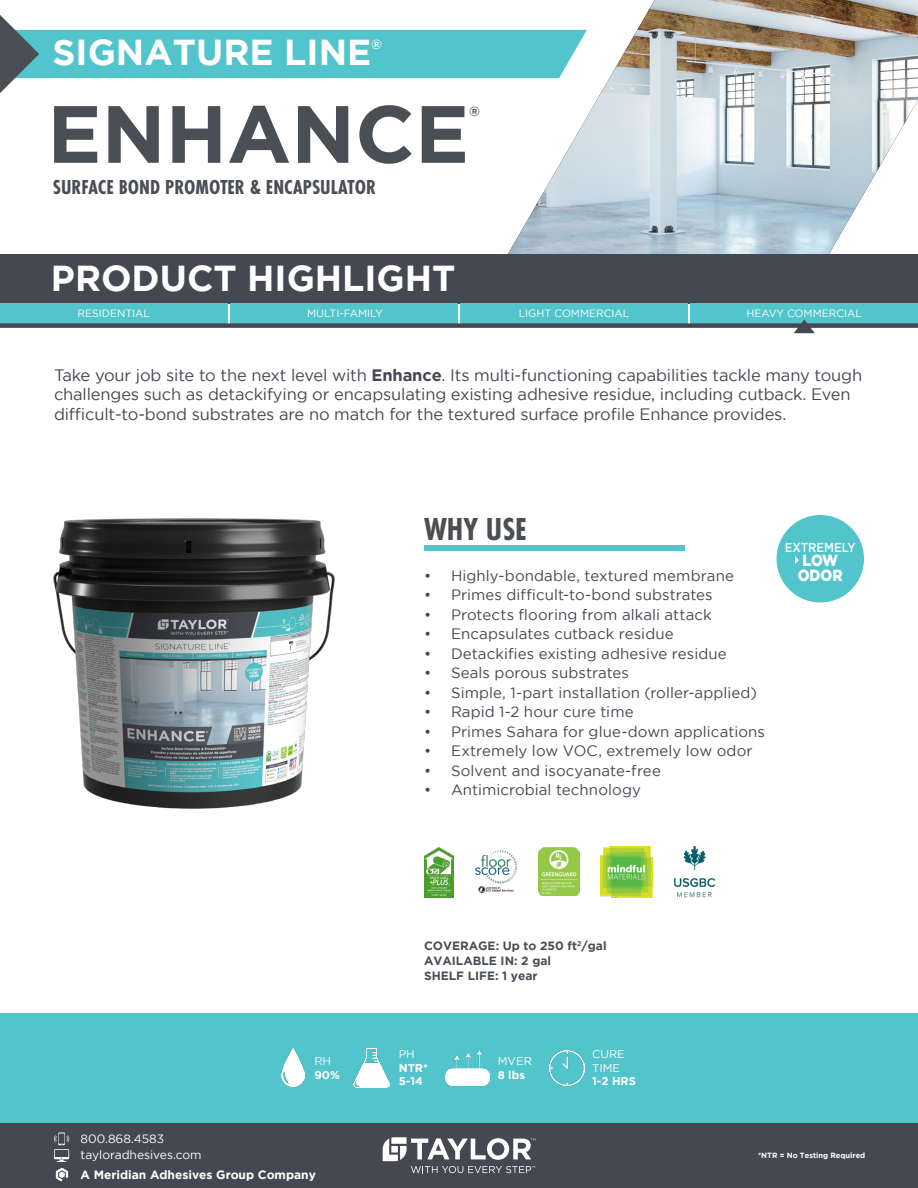
<style>
.page{position:relative;width:918px;height:1188px;background:#fff}
.page>*{position:absolute;margin:0;border:0;box-sizing:border-box;transform-origin:0 0}
.t1{font:700 81px "Gotham";color:#4a4f55}
.t2{font:700 36px "Gotham";color:#fff}
.t3{font:700 33px "Futura PT Cond";color:#4a4f55}
.t4{font:700 21px "Futura PT Cond";color:#4a4f55}
.t5{font:16.5px/19.5px "Gotham";letter-spacing:-.01em;color:#454851}
.t6{font:900 16.2px/14.5px "Gotham";color:#fff;scale:.88 1}
.t7{font:15px "Gotham";letter-spacing:.005em;color:#454851}
.t8{font:700 13.05px "Gotham";color:#4a4f55}
.t9{font:700 13.05px "Gotham";color:#fff}
.t10{font:500 12.9px "Gotham";color:#fff;scale:.88 1}
.t11{font:700 12px/15px "Gotham";color:#4a4f55}
.t12{font:12px "Gotham";color:#fff}
.t13{font:700 12px "Gotham";color:#fff}
.t14{font:700 11.25px "Gotham";color:#fff}
.t15{font:11.25px "Gotham";color:#fff}
.t16{font:10.5px "Gotham";color:#fff}
.t17{font:700 7.5px "Gotham";color:#fff}
.s1{font-weight:700}
</style>
<div class="page">
<div style="left:0;top:1122px;width:918px;height:66px;background:#454851"></div>
<svg style="left:54px;top:1133px;width:15px;height:29px"></svg>
<svg style="left:56px;top:1168px;width:12px;height:13px"></svg>
<svg style="left:383px;top:1137px;width:152px;height:36px"></svg>
<svg style="left:0;top:15px;width:508px;height:78px"></svg>
<div style="left:0;top:1013px;width:918px;height:109px;background:#52c4cb"></div>
<img style="left:508px;top:0;width:410px;height:254px">
<div style="left:0;top:254px;width:918px;height:49px;background:#454851"></div>
<div style="left:691px;top:303px;width:227px;height:20px;background:#52c4cb"></div>
<div style="left:230px;top:303px;width:228px;height:20px;background:#52c4cb"></div>
<div style="left:460px;top:303px;width:228px;height:20px;background:#52c4cb"></div>
<div style="left:0;top:303px;width:227px;height:20px;background:#52c4cb"></div>
<div style="left:0;top:323px;width:918px;height:5px;background:#444851"></div>
<svg style="left:794px;top:319px;width:21px;height:14px"></svg>
<div style="left:777px;top:515px;width:87px;height:87px;background:#52c4cb;border-radius:50%"></div>
<svg style="left:795px;top:556px;width:4px;height:8px"></svg>
<div style="left:424px;top:545px;width:260px;height:6px;background:#52c4cb"></div>
<img style="left:53px;top:518px;width:282px;height:291px">
<img style="left:539px;top:848px;width:40px;height:48px">
<img style="left:424px;top:848px;width:29px;height:49px">
<img style="left:601px;top:846px;width:51px;height:51px">
<img style="left:674px;top:846px;width:41px;height:51px">
<img style="left:475px;top:851px;width:42px;height:42px">
<img style="left:281px;top:1049px;width:24px;height:38px">
<img style="left:354px;top:1048px;width:35px;height:39px">
<img style="left:446px;top:1050px;width:43px;height:35px">
<img style="left:549px;top:1050px;width:36px;height:36px">
<p class="t2" style="left:53px;top:32px;width:320px">SIGNATURE LINE</p>
<p class="t9" style="left:371px;top:37px;width:12px">®</p>
<p class="t1" style="left:47px;top:87px;width:423px">ENHANCE</p>
<p class="t8" style="left:469px;top:104px;width:12px">®</p>
<p class="t4" style="left:53px;top:175px;width:325px">SURFACE BOND PROMOTER &amp; ENCAPSULATOR</p>
<p class="t2" style="left:51px;top:257px;width:406px">PRODUCT HIGHLIGHT</p>
<p class="t16" style="left:77px;top:307px;width:74px">RESIDENTIAL</p>
<p class="t16" style="left:307px;top:307px;width:77px">MULTI-FAMILY</p>
<p class="t16" style="left:519px;top:307px;width:112px">LIGHT COMMERCIAL</p>
<p class="t16" style="left:747px;top:307px;width:117px">HEAVY COMMERCIAL</p>
<p class="t5" style="left:54px;top:365px;width:810px">Take your job site to the next level with <span class="s1">Enhance</span>. Its multi-functioning capabilities tackle many tough challenges such as detackifying or encapsulating existing adhesive residue, including cutback. Even difficult-to-bond substrates are no match for the textured surface profile Enhance provides.</p>
<p class="t15" style="left:314px;top:1055px;width:18px">RH</p>
<p class="t14" style="left:314px;top:1068px;width:27px">90%</p>
<p class="t12" style="left:81px;top:1132px;width:85px">800.868.4583</p>
<p class="t12" style="left:81px;top:1148px;width:122px">tayloradhesives.com</p>
<p class="t13" style="left:81px;top:1168px;width:237px">A Meridian Adhesives Group Company</p>
<p class="t3" style="left:424px;top:510px;width:104px">WHY USE</p>
<p class="t7" style="left:424px;top:567px;width:311px">• Highly-bondable, textured membrane</p>
<p class="t7" style="left:424px;top:587px;width:290px">• Primes difficult-to-bond substrates</p>
<p class="t7" style="left:424px;top:606px;width:289px">• Protects flooring from alkali attack</p>
<p class="t7" style="left:424px;top:626px;width:251px">• Encapsulates cutback residue</p>
<p class="t7" style="left:424px;top:645px;width:304px">• Detackifies existing adhesive residue</p>
<p class="t7" style="left:424px;top:665px;width:207px">• Seals porous substrates</p>
<p class="t7" style="left:424px;top:684px;width:335px">• Simple, 1-part installation (roller-applied)</p>
<p class="t7" style="left:424px;top:704px;width:211px">• Rapid 1-2 hour cure time</p>
<p class="t7" style="left:424px;top:723px;width:343px">• Primes Sahara for glue-down applications</p>
<p class="t7" style="left:424px;top:743px;width:330px">• Extremely low VOC, extremely low odor</p>
<p class="t7" style="left:424px;top:762px;width:238px">• Solvent and isocyanate-free</p>
<p class="t7" style="left:424px;top:782px;width:218px">• Antimicrobial technology</p>
<p class="t10" style="left:785px;top:540px;width:82px">EXTREMELY</p>
<p class="t6" style="left:798px;top:553px;width:53px">LOW<br>ODOR</p>
<p class="t11" style="left:424px;top:938px;width:184px">COVERAGE: Up to 250 ft<sup>2</sup>/gal<br>AVAILABLE IN: 2 gal</p>
<p class="t11" style="left:424px;top:968px;width:115px">SHELF LIFE: 1 year</p>
<p class="t15" style="left:399px;top:1048px;width:18px">PH</p>
<p class="t14" style="left:399px;top:1061px;width:31px">NTR*</p>
<p class="t14" style="left:399px;top:1075px;width:26px">5-14</p>
<p class="t15" style="left:498px;top:1055px;width:36px">MVER</p>
<p class="t14" style="left:498px;top:1068px;width:29px">8 lbs</p>
<p class="t15" style="left:592px;top:1048px;width:34px">CURE</p>
<p class="t15" style="left:592px;top:1062px;width:29px">TIME</p>
<p class="t14" style="left:592px;top:1075px;width:45px">1-2 HRS</p>
<p class="t17" style="left:758px;top:1151px;width:109px">*NTR = No Testing Required</p>
</div>
